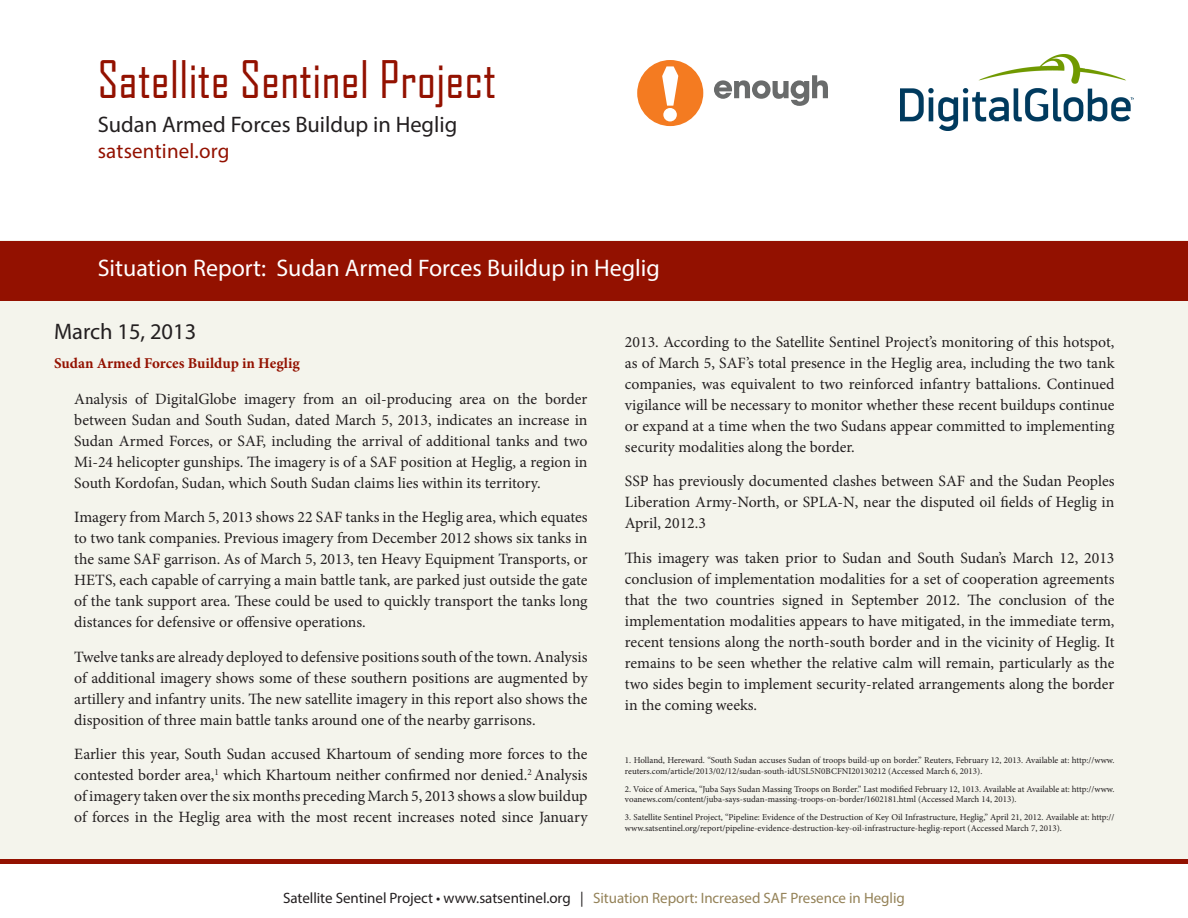
<style>
.page{position:relative;width:1188px;height:918px;background:#fff}
.page>*{position:absolute;margin:0;border:0;box-sizing:border-box;transform-origin:0 0}
.t1{font:49.5px "Agency FB";letter-spacing:.01em;color:#931100}
.t2{font:24px "Myriad Pro";color:#fff}
.t3{font:22.5px "Myriad Pro";color:#231f20}
.t4{font:21px "Myriad Pro";letter-spacing:.01em;color:#931100}
.t5{font:15.75px/21px "Minion Pro";color:#231f20;text-align:justify}
.t6{font:15px "Myriad Pro";letter-spacing:-.005em;color:#231f20}
.Heading_3{font:700 15px "Minion Pro";color:#931100}
.t7{font:9px/10.8px "Minion Pro";color:#231f20}
.s1{color:#948258}
</style>
<div class="page">
<div style="left:0;top:240px;width:1188px;height:624px;background:#f4f4ec"></div>
<div style="left:0;top:242px;width:1188px;height:60px;background:#931100"></div>
<hr style="left:0;top:860px;width:1188px;height:4px;background:#931100">
<svg style="left:714px;top:75px;width:114px;height:31px"></svg>
<svg style="left:637px;top:60px;width:66px;height:66px"></svg>
<img style="left:901px;top:54px;width:233px;height:77px">
<p class="t1" style="left:98px;top:49px;width:400px">Satellite Sentinel Project</p>
<p class="t3" style="left:98px;top:111px;width:361px">Sudan Armed Forces Buildup in Heglig</p>
<p class="t4" style="left:98px;top:138px;width:133px">satsentinel.org</p>
<p class="t2" style="left:98px;top:253px;width:564px">Situation Report: Sudan Armed Forces Buildup in Heglig</p>
<p class="t3" style="left:54px;top:318px;width:144px">March 15, 2013</p>
<p class="Heading_3" style="left:54px;top:353px;width:247px">Sudan Armed Forces Buildup in Heglig</p>
<p class="t5" style="left:74px;top:388px;width:515px">Analysis of DigitalGlobe imagery from an oil-producing area on the border between Sudan and South Sudan, dated March 5, 2013, indicates an increase in Sudan Armed Forces, or SAF, including the arrival of additional tanks and two Mi-24 helicopter gunships. The imagery is of a SAF position at Heglig, a region in South Kordofan, Sudan, which South Sudan claims lies within its territory.</p>
<p class="t5" style="left:74px;top:507px;width:515px">Imagery from March 5, 2013 shows 22 SAF tanks in the Heglig area, which equates to two tank companies. Previous imagery from December 2012 shows six tanks in the same SAF garrison. As of March 5, 2013, ten Heavy Equipment Transports, or HETS, each capable of carrying a main battle tank, are parked just outside the gate of the tank support area. These could be used to quickly transport the tanks long distances for defensive or offensive operations.</p>
<p class="t5" style="left:74px;top:646px;width:515px">Twelve tanks are already deployed to defensive positions south of the town. Analysis of additional imagery shows some of these southern positions are augmented by artillery and infantry units. The new satellite imagery in this report also shows the disposition of three main battle tanks around one of the nearby garrisons.</p>
<p class="t5" style="left:74px;top:744px;width:515px">Earlier this year, South Sudan accused Khartoum of sending more forces to the contested border area,<sup>1</sup> which Khartoum neither confirmed nor denied.<sup>2</sup> Analysis of imagery taken over the six months preceding March 5, 2013 shows a slow buildup of forces in the Heglig area with the most recent increases noted since January</p>
<p class="t5" style="left:625px;top:332px;width:491px">2013. According to the Satellite Sentinel Project’s monitoring of this hotspot, as of March 5, SAF’s total presence in the Heglig area, including the two tank companies, was equivalent to two reinforced infantry battalions. Continued vigilance will be necessary to monitor whether these recent buildups continue or expand at a time when the two Sudans appear committed to implementing security modalities along the border.</p>
<p class="t5" style="left:625px;top:471px;width:491px">SSP has previously documented clashes between SAF and the Sudan Peoples Liberation Army-North, or SPLA-N, near the disputed oil fields of Heglig in April, 2012.3</p>
<p class="t5" style="left:625px;top:548px;width:491px">This imagery was taken prior to Sudan and South Sudan’s March 12, 2013 conclusion of implementation modalities for a set of cooperation agreements that the two countries signed in September 2012. The conclusion of the implementation modalities appears to have mitigated, in the immediate term, recent tensions along the north-south border and in the vicinity of Heglig. It remains to be seen whether the relative calm will remain, particularly as the two sides begin to implement security-related arrangements along the border in the coming weeks.</p>
<p class="t7" style="left:625px;top:755px;width:491px">1. Holland, Hereward. “South Sudan accuses Sudan of troops build-up on border.” Reuters, February 12, 2013. Available at: http://www. reuters.com/article/2013/02/12/sudan-south-idUSL5N0BCFNI20130212 (Accessed March 6, 2013).</p>
<p class="t7" style="left:625px;top:783px;width:491px">2. Voice of America, “Juba Says Sudan Massing Troops on Border.” Last modified February 12, 1013. Available at Available at: http://www. voanews.com/content/juba-says-sudan-massing-troops-on-border/1602181.html (Accessed March 14, 2013).</p>
<p class="t7" style="left:625px;top:812px;width:491px">3. Satellite Sentinel Project, “Pipeline: Evidence of the Destruction of Key Oil Infrastructure, Heglig,” April 21, 2012. Available at: http:// www.satsentinel.org/report/pipeline-evidence-destruction-key-oil-infrastructure-heglig-report (Accessed March 7, 2013).</p>
<p class="t6" style="left:283px;top:889px;width:623px">Satellite Sentinel Project • www.satsentinel.org | <span class="s1">Situation Report: Increased SAF Presence in Heglig</span></p>
</div>
